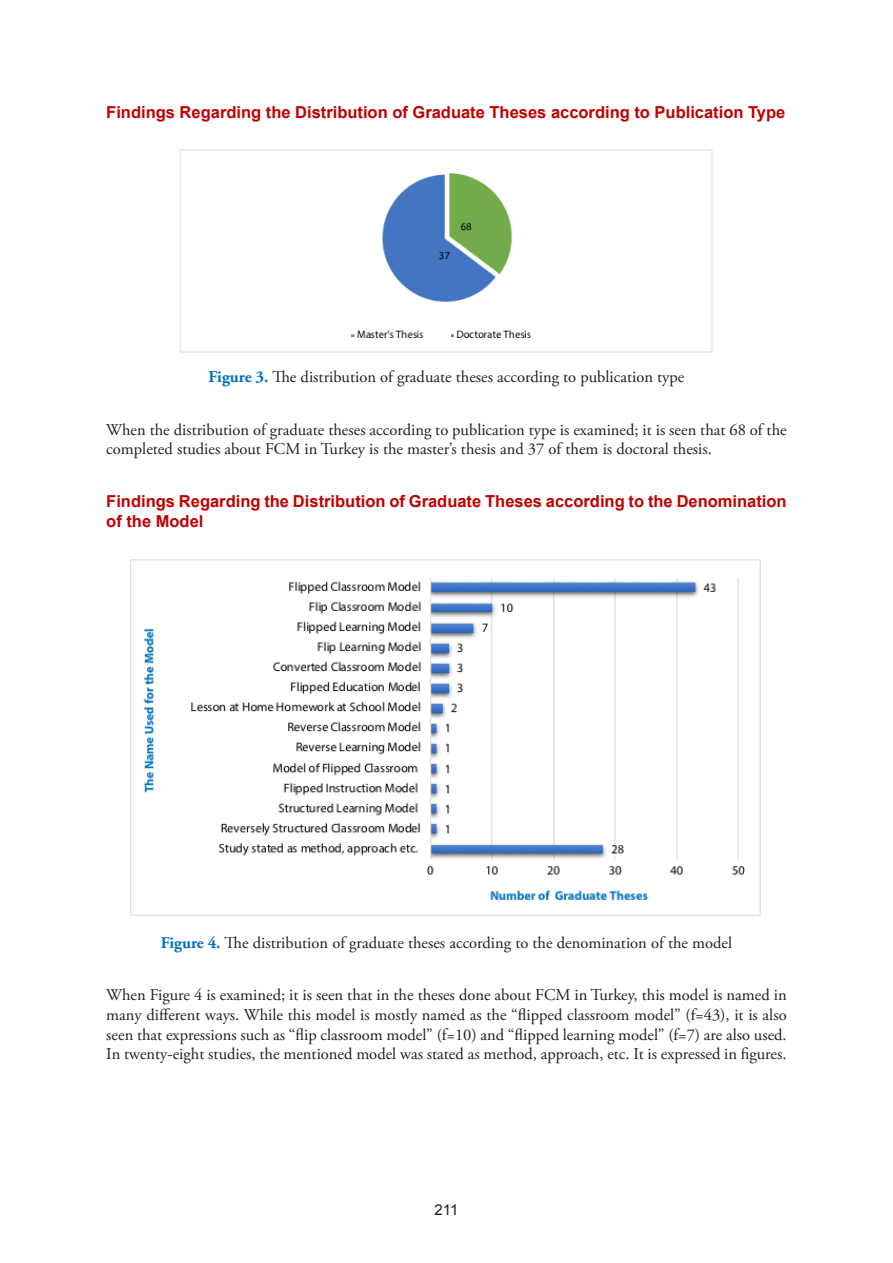
<style>
.page{position:relative;width:893px;height:1263px;background:#fff}
.page>*{position:absolute;margin:0;border:0;box-sizing:border-box;transform-origin:0 0}
.ANA_METİN{font:16.5px/19.8px "Adobe Garamond Pro";color:#231f20}
._2__DÜZEY_BAŞLIK{font:700 16.5px/19.8px "Arial";color:#c00000}
.Şekil_Yazısı{font:16.5px "Adobe Garamond Pro";color:#231f20}
.t1{font:15px "Arial";color:#231f20}
.s1{font-weight:700;color:#0070c0}
</style>
<div class="page">
<img style="left:179px;top:149px;width:534px;height:204px">
<img style="left:130px;top:559px;width:631px;height:357px">
<p class="_2__DÜZEY_BAŞLIK" style="left:106px;top:103px;width:680px">Findings Regarding the Distribution of Graduate Theses according to Publication Type</p>
<p class="Şekil_Yazısı" style="left:209px;top:367px;width:477px"><span class="s1">Figure 3.</span> The distribution of graduate theses according to publication type</p>
<p class="ANA_METİN" style="left:106px;top:420px;width:682px">When the distribution of graduate theses according to publication type is examined; it is seen that 68 of the completed studies about FCM in Turkey is the master’s thesis and 37 of them is doctoral thesis.</p>
<p class="_2__DÜZEY_BAŞLIK" style="left:106px;top:492px;width:682px">Findings Regarding the Distribution of Graduate Theses according to the Denomination of the Model</p>
<p class="Şekil_Yazısı" style="left:161px;top:932px;width:573px"><span class="s1">Figure 4.</span> The distribution of graduate theses according to the denomination of the model</p>
<p class="ANA_METİN" style="left:106px;top:985px;width:682px;text-align:justify">When Figure 4 is examined; it is seen that in the theses done about FCM in Turkey, this model is named in many different ways. While this model is mostly named as the “flipped classroom model” (f=43), it is also seen that expressions such as “flip classroom model” (f=10) and “flipped learning model” (f=7) are also used.<br>In twenty-eight studies, the mentioned model was stated as method, approach, etc. It is expressed in figures.</p>
<p class="t1" style="left:434px;top:1199px;width:25px">211</p>
</div>
